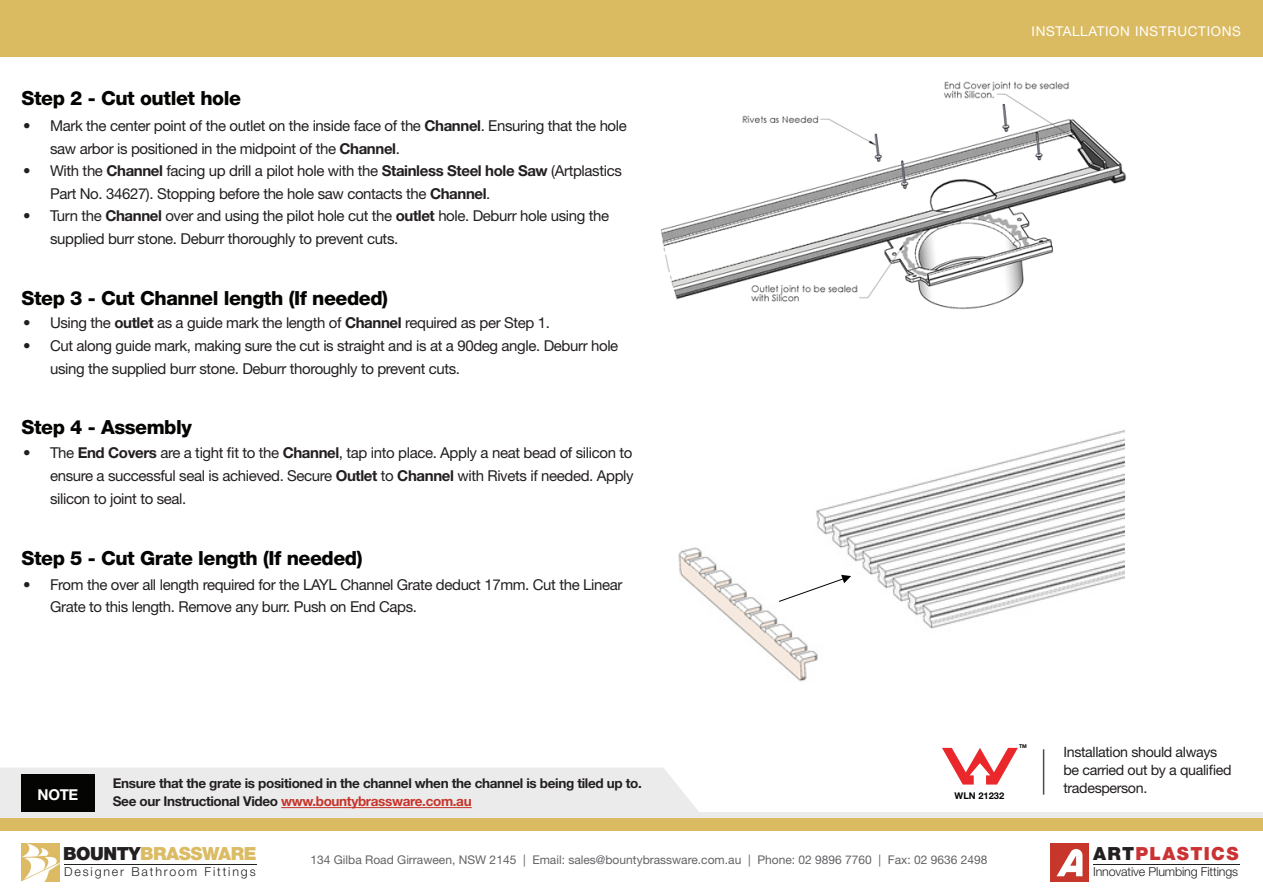
<style>
.page{position:relative;width:1263px;height:893px;background:#fff}
.page>*{position:absolute;margin:0;border:0;box-sizing:border-box;transform-origin:0 0}
.t1{font:800 19.5px "Helvetica Neue LT Std";letter-spacing:-.02em;color:#040503}
.t2{font:900 18.15px "Helvetica Neue LT Std";letter-spacing:-.025em;color:#dbbb64}
.t3{font:900 18.15px "Helvetica Neue LT Std";letter-spacing:.075em;color:#cb3233}
.t4{font:15px/22.5px "Helvetica Neue LT Std";letter-spacing:-.025em;color:#231f20}
.t5{font:700 15px "Helvetica Neue LT Std";color:#fff}
.t6{font:14.25px/18px "Helvetica Neue LT Std";letter-spacing:-.025em;color:#231f20}
.t7{font:700 13.5px "Helvetica Neue LT Std";letter-spacing:-.025em;color:#231f20}
.t8{font:700 13.5px "Helvetica Neue LT Std";letter-spacing:-.025em;color:#c6342a}
.t9{font:13.5px "Helvetica Neue LT Std";letter-spacing:.05em;color:#fff}
.t10{font:300 12.45px "Helvetica Neue LT Std";letter-spacing:-.01em;color:#231f20}
.t11{font:300 12.45px "Helvetica Neue LT Std";letter-spacing:.15em;color:#231f20}
.t12{font:12px "Helvetica Neue LT Std";color:#636366}
.t13{font:700 9.3px "Helvetica Neue LT Std";color:#040503}
.t14{font:700 5.25px "Helvetica Neue LT Std";color:#040503}
.s1{font-weight:700}
.s2{color:#231f20}
</style>
<div class="page">
<div style="left:0;top:812px;width:1263px;height:14px;background:#ebebec"></div>
<img style="left:21px;top:843px;width:38px;height:38px">
<hr style="left:64px;top:864px;width:192px;height:1px;background:#231f20">
<img style="left:1050px;top:843px;width:38px;height:38px">
<hr style="left:1093px;top:864px;width:146px;height:1px;background:#231f20">
<div style="left:0;top:0;width:1263px;height:56px;background:#dbbb62"></div>
<div style="left:0;top:818px;width:1263px;height:13px;background:#dbbb62"></div>
<div style="left:0;top:768px;width:699px;height:44px;background:#ebebec"></div>
<hr style="left:281px;top:807px;width:191px;height:1px;background:#c6342a">
<div style="left:21px;top:775px;width:73px;height:37px;background:#040503"></div>
<img style="left:661px;top:81px;width:466px;height:229px">
<svg style="left:942px;top:748px;width:76px;height:37px"></svg>
<hr style="left:1043px;top:749px;width:1px;height:46px;background:#4b4c4d">
<img style="left:678px;top:430px;width:447px;height:252px">
<svg style="left:779px;top:575px;width:72px;height:27px"></svg>
<p class="t1" style="left:21px;top:87px;width:221px">Step 2 - Cut outlet hole</p>
<p class="t4" style="left:50px;top:114px;width:578px;text-indent:-27px">• Mark the center point of the outlet on the inside face of the <span class="s1">Channel</span>. Ensuring that the hole saw arbor is positioned in the midpoint of the <span class="s1">Channel</span>.</p>
<p class="t4" style="left:50px;top:159px;width:573px;text-indent:-27px">• With the <span class="s1">Channel</span> facing up drill a pilot hole with the <span class="s1">Stainless Steel hole Saw</span> (Artplastics<br>Part No. 34627). Stopping before the hole saw contacts the <span class="s1">Channel</span>.</p>
<p class="t4" style="left:50px;top:204px;width:561px;line-height:23px;text-indent:-27px">• Turn the <span class="s1">Channel</span> over and using the pilot hole cut the <span class="s1">outlet</span> hole. Deburr hole using the supplied burr stone. Deburr thoroughly to prevent cuts.</p>
<p class="t1" style="left:21px;top:287px;width:368px">Step 3 - Cut Channel length (If needed)</p>
<p class="t4" style="left:23px;top:311px;width:528px">• Using the <span class="s1">outlet</span> as a guide mark the length of <span class="s1">Channel</span> required as per Step 1.</p>
<p class="t4" style="left:50px;top:334px;width:570px;line-height:23px;text-indent:-27px">• Cut along guide mark, making sure the cut is straight and is at a 90deg angle. Deburr hole using the supplied burr stone. Deburr thoroughly to prevent cuts.</p>
<p class="t1" style="left:21px;top:415px;width:172px">Step 4 - Assembly</p>
<p class="t4" style="left:50px;top:441px;width:585px;text-align:justify;text-indent:-27px">• The <span class="s1">End Covers</span> are a tight fit to the <span class="s1">Channel</span>, tap into place. Apply a neat bead of silicon to ensure a successful seal is achieved. Secure <span class="s1">Outlet</span> to <span class="s1">Channel</span> with Rivets if needed. Apply silicon to joint to seal.</p>
<p class="t1" style="left:21px;top:547px;width:343px">Step 5 - Cut Grate length (If needed)</p>
<p class="t4" style="left:50px;top:573px;width:574px;text-indent:-27px">• From the over all length required for the LAYL Channel Grate deduct 17mm. Cut the Linear<br>Grate to this length. Remove any burr. Push on End Caps.</p>
<p class="t9" style="left:1031px;top:23px;width:211px">INSTALLATION INSTRUCTIONS</p>
<p class="t5" style="left:38px;top:785px;width:42px">NOTE</p>
<p class="t7" style="left:113px;top:775px;width:531px">Ensure that the grate is positioned in the channel when the channel is being tiled up to.</p>
<p class="t8" style="left:113px;top:793px;width:360px"><span class="s2">See our Instructional Video</span> www.bountybrassware.com.au</p>
<p class="t13" style="left:955px;top:790px;width:51px">WLN 21232</p>
<p class="t2" style="left:63px;top:842px;width:195px"><span class="s2">BOUNTY</span>BRASSWARE</p>
<p class="t11" style="left:64px;top:864px;width:193px">Designer Bathroom Fittings</p>
<p class="t12" style="left:310px;top:853px;width:678px">134 Gilba Road Girraween, NSW 2145 | Email: sales@bountybrassware.com.au | Phone: 02 9896 7760 | Fax: 02 9636 2498</p>
<p class="t14" style="left:1019px;top:742px;width:9px">TM</p>
<p class="t6" style="left:1063px;top:742px;width:170px">Installation should always be carried out by a qualified tradesperson.</p>
<p class="t3" style="left:1093px;top:842px;width:147px"><span class="s2">ART</span>PLASTICS</p>
<p class="t10" style="left:1093px;top:864px;width:147px">Innovative Plumbing Fittings</p>
</div>
